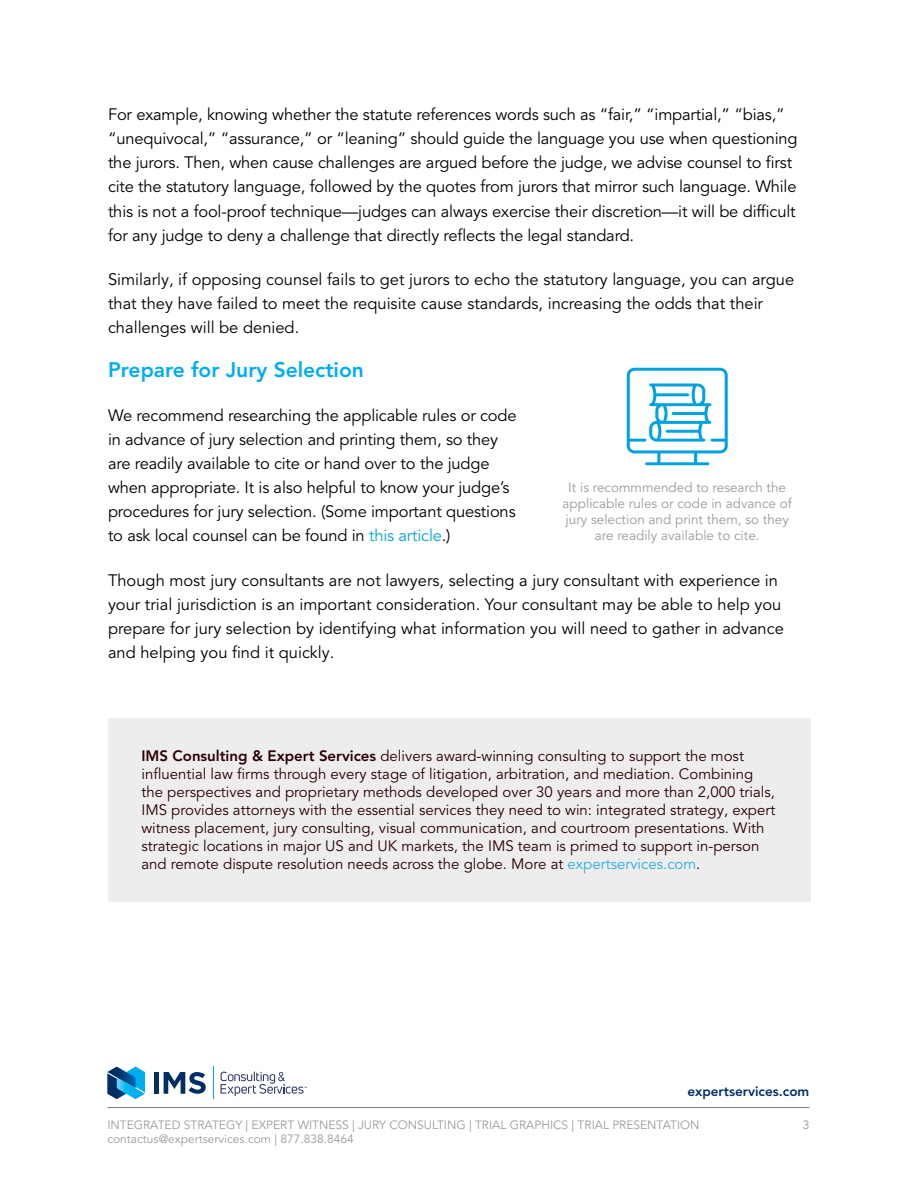
<style>
.page{position:relative;width:918px;height:1188px;background:#fff}
.page>*{position:absolute;margin:0;border:0;box-sizing:border-box;transform-origin:0 0}
.t1{font:800 21px "Avenir LT Pro";color:#00aeef}
.t2{font:16.5px/24px "Avenir LT Pro";letter-spacing:-.01em;color:#000}
.t3{font:15px/18px "Avenir LT Pro";color:#2a0000}
.t4{font:13.5px/16.2px "Avenir LT Pro";color:#999b9e;text-align:center}
.t5{font:800 13.5px "Avenir LT Pro";color:#002e65}
.t6{font:12px/14.4px "Avenir LT Pro";color:#999b9e}
.t7{font:12px "Avenir LT Pro";color:#969797}
.s1{color:#00a3e0}
.s2{font-weight:800}
.s3{color:#2cace2}
</style>
<div class="page">
<hr style="left:107px;top:1107px;width:702px;height:1px;background:#7e7772">
<hr style="left:213px;top:1067px;width:1px;height:32px;background:#00aeef">
<div style="left:154px;top:1072px;width:5px;height:22px;background:#002e65"></div>
<svg style="left:164px;top:1072px;width:42px;height:22px"></svg>
<svg style="left:107px;top:1067px;width:38px;height:32px"></svg>
<svg style="left:221px;top:1071px;width:86px;height:25px"></svg>
<div style="left:108px;top:718px;width:703px;height:184px;background:#ededee"></div>
<svg style="left:627px;top:368px;width:101px;height:97px"></svg>
<p class="t2" style="left:108px;top:103px;width:691px">For example, knowing whether the statute references words such as “fair,” “impartial,” “bias,” “unequivocal,” “assurance,” or “leaning” should guide the language you use when questioning the jurors. Then, when cause challenges are argued before the judge, we advise counsel to first cite the statutory language, followed by the quotes from jurors that mirror such language. While this is not a fool-proof technique—judges can always exercise their discretion—it will be difficult for any judge to deny a challenge that directly reflects the legal standard.</p>
<p class="t2" style="left:108px;top:267px;width:688px">Similarly, if opposing counsel fails to get jurors to echo the statutory language, you can argue that they have failed to meet the requisite cause standards, increasing the odds that their challenges will be denied.</p>
<p class="t1" style="left:108px;top:357px;width:257px">Prepare for Jury Selection</p>
<p class="t2" style="left:108px;top:404px;width:410px">We recommend researching the applicable rules or code in advance of jury selection and printing them, so they are readily available to cite or hand over to the judge when appropriate. It is also helpful to know your judge’s procedures for jury selection. (Some important questions to ask local counsel can be found in <span class="s1">this article</span>.)</p>
<p class="t2" style="left:108px;top:568px;width:677px">Though most jury consultants are not lawyers, selecting a jury consultant with experience in your trial jurisdiction is an important consideration. Your consultant may be able to help you prepare for jury selection by identifying what information you will need to gather in advance and helping you find it quickly.</p>
<p class="t4" style="left:563px;top:479px;width:231px">It is recommmended to research the applicable rules or code in advance of jury selection and print them, so they are readily available to cite.</p>
<p class="t3" style="left:141px;top:747px;width:635px"><span class="s2">IMS Consulting &amp; Expert Services</span> delivers award-winning consulting to support the most influential law firms through every stage of litigation, arbitration, and mediation. Combining the perspectives and proprietary methods developed over 30 years and more than 2,000 trials, IMS provides attorneys with the essential services they need to win: integrated strategy, expert witness placement, jury consulting, visual communication, and courtroom presentations. With strategic locations in major US and UK markets, the IMS team is primed to support in-person and remote dispute resolution needs across the globe. More at <span class="s3">expertservices.com</span>.</p>
<p class="t5" style="left:687px;top:1084px;width:123px">expertservices.com</p>
<p class="t7" style="left:803px;top:1118px;width:8px">3</p>
<p class="t6" style="left:107px;top:1118px;width:594px">INTEGRATED STRATEGY | EXPERT WITNESS | JURY CONSULTING | TRIAL GRAPHICS | TRIAL PRESENTATION contactus@expertservices.com | 877.838.8464</p>
</div>
